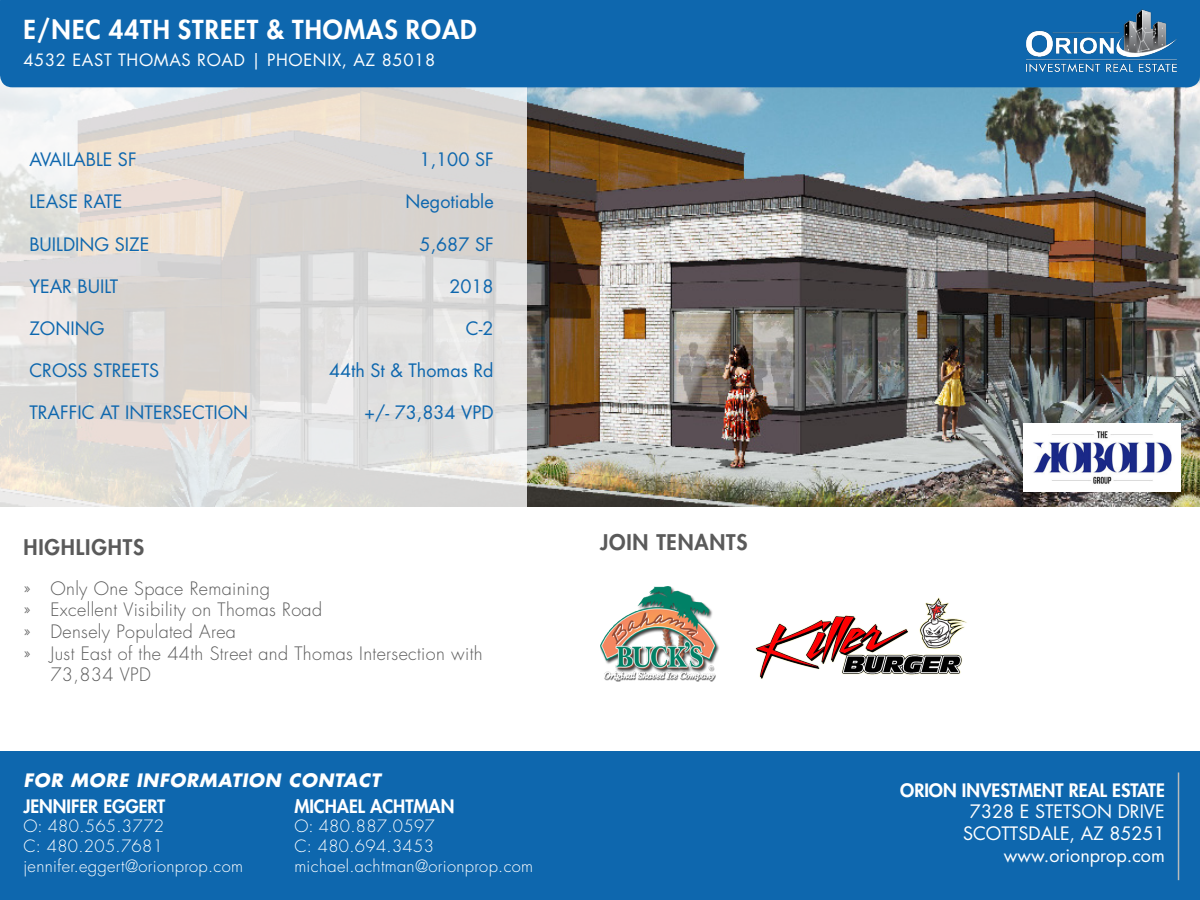
<style>
.page{position:relative;width:1200px;height:900px;background:#fff}
.page>*{position:absolute;margin:0;border:0;box-sizing:border-box;transform-origin:0 0}
.t1{font:800 25.5px "Futura Std";letter-spacing:.04em;color:#fff}
.t2{font:800 21px "Futura Std";letter-spacing:.04em;color:#5a5a5a}
.t3{font:18px "Futura Std";color:#0e67ae}
.t4{font:300 18px/21.6px "Futura Std";letter-spacing:.02em;color:#5a5a5a}
.t5{font:800 18px "Futura Std";color:#fff}
.t6{font:18px "Futura Std";color:#fff}
.t7{font:italic 700 18px "Futura Std";letter-spacing:.04em;color:#fff}
.t8{font:300 16.5px/19.8px "Futura Std";letter-spacing:.02em;color:#fff}
.t9{font:16.5px "Futura Std";letter-spacing:.04em;color:#fff}
</style>
<div class="page">
<img style="left:527px;top:87px;width:673px;height:420px">
<svg style="left:0;top:87px;width:527px;height:420px;background:#e0ddda"></svg>
<div style="left:0;top:0;width:1200px;height:87px;background:#0e67ae"></div>
<img style="left:600px;top:586px;width:119px;height:95px">
<img style="left:755px;top:597px;width:212px;height:82px">
<div style="left:0;top:751px;width:1200px;height:149px;background:#0e67ae"></div>
<img style="left:1023px;top:7px;width:157px;height:67px">
<hr style="left:1178px;top:772px;width:1px;height:108px;background:#bbb">
<img style="left:1024px;top:424px;width:157px;height:67px">
<p class="t1" style="left:23px;top:14px;width:455px">E/NEC 44TH STREET &amp; THOMAS ROAD</p>
<p class="t9" style="left:23px;top:49px;width:413px">4532 EAST THOMAS ROAD | PHOENIX, AZ 85018</p>
<p class="t3" style="left:29px;top:148px;width:109px">AVAILABLE SF</p>
<p class="t3" style="left:420px;top:148px;width:76px">1,100 SF</p>
<p class="t3" style="left:29px;top:190px;width:95px">LEASE RATE</p>
<p class="t3" style="left:406px;top:190px;width:90px">Negotiable</p>
<p class="t3" style="left:29px;top:232px;width:121px">BUILDING SIZE</p>
<p class="t3" style="left:420px;top:232px;width:76px">5,687 SF</p>
<p class="t3" style="left:29px;top:275px;width:90px">YEAR BUILT</p>
<p class="t3" style="left:449px;top:275px;width:46px">2018</p>
<p class="t3" style="left:29px;top:317px;width:77px">ZONING</p>
<p class="t3" style="left:466px;top:317px;width:29px">C-2</p>
<p class="t3" style="left:29px;top:359px;width:131px">CROSS STREETS</p>
<p class="t3" style="left:329px;top:359px;width:166px">44th St &amp; Thomas Rd</p>
<p class="t3" style="left:29px;top:401px;width:220px">TRAFFIC AT INTERSECTION</p>
<p class="t3" style="left:364px;top:401px;width:131px">+/- 73,834 VPD</p>
<p class="t2" style="left:23px;top:534px;width:122px">HIGHLIGHTS</p>
<p class="t4" style="left:23px;top:578px;width:248px">» Only One Space Remaining</p>
<p class="t4" style="left:23px;top:600px;width:300px">» Excellent Visibility on Thomas Road</p>
<p class="t4" style="left:23px;top:621px;width:214px">» Densely Populated Area</p>
<p class="t4" style="left:50px;top:643px;width:434px;text-indent:-27px">» Just East of the 44th Street and Thomas Intersection with<br>73,834 VPD</p>
<p class="t7" style="left:23px;top:769px;width:359px">FOR MORE INFORMATION CONTACT</p>
<p class="t5" style="left:23px;top:795px;width:144px">JENNIFER EGGERT</p>
<p class="t8" style="left:23px;top:817px;width:142px">O: 480.565.3772<br>C: 480.205.7681</p>
<p class="t8" style="left:23px;top:857px;width:221px">jennifer.eggert@orionprop.com</p>
<p class="t5" style="left:294px;top:795px;width:162px">MICHAEL ACHTMAN</p>
<p class="t8" style="left:294px;top:817px;width:142px">O: 480.887.0597<br>C: 480.694.3453</p>
<p class="t8" style="left:294px;top:857px;width:240px">michael.achtman@orionprop.com</p>
<p class="t2" style="left:600px;top:529px;width:149px">JOIN TENANTS</p>
<p class="t5" style="left:900px;top:779px;width:266px">ORION INVESTMENT REAL ESTATE</p>
<p class="t6" style="left:970px;top:800px;width:196px">7328 E STETSON DRIVE</p>
<p class="t6" style="left:963px;top:822px;width:203px">SCOTTSDALE, AZ 85251</p>
<p class="t6" style="left:1004px;top:843px;width:162px">www.orionprop.com</p>
</div>
